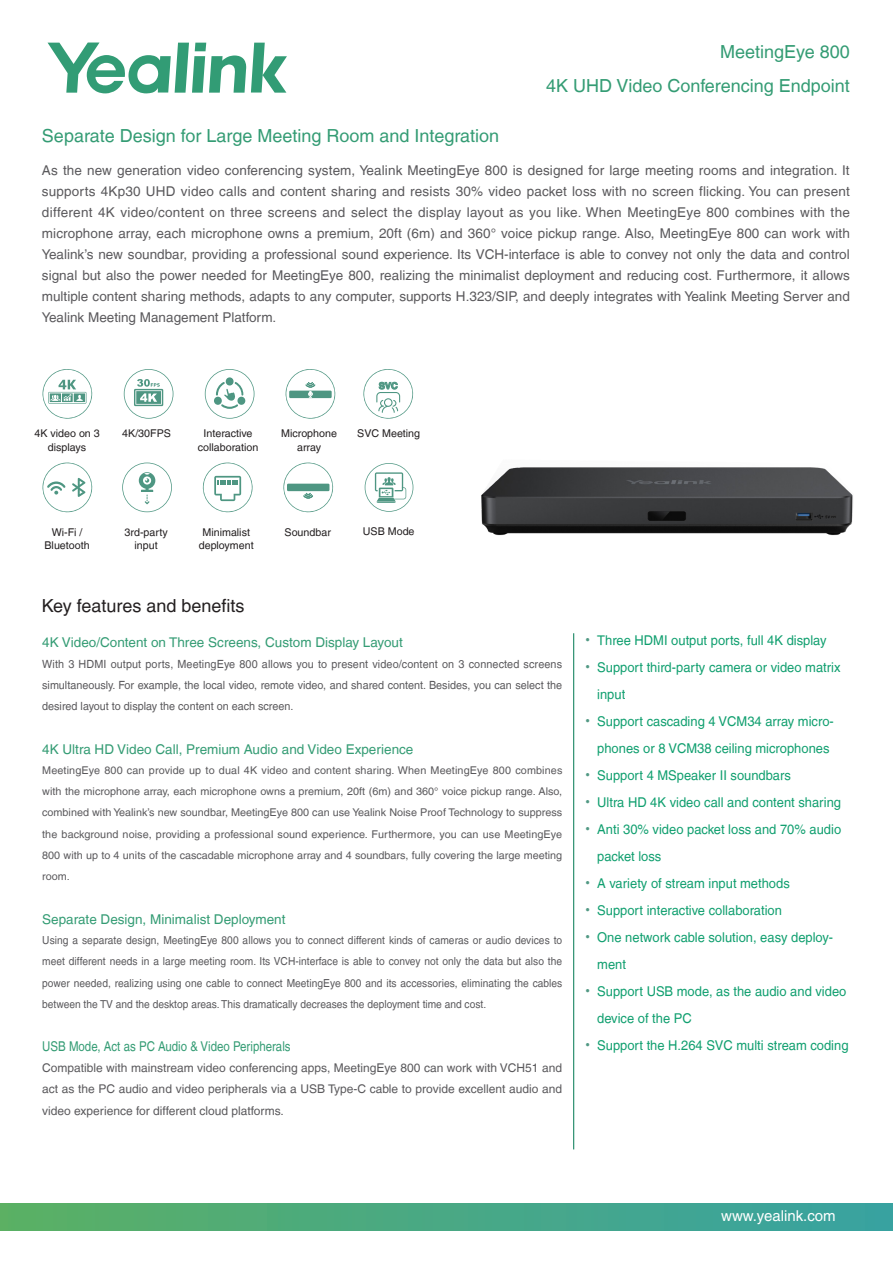
<style>
.page{position:relative;width:893px;height:1263px;background:#fff}
.page>*{position:absolute;margin:0;border:0;box-sizing:border-box;transform-origin:0 0}
.h-机型介绍{font:18px "Helvetica LT";color:#349c74}
.机型名{font:18px "Helvetica LT";color:#349c74}
.h1-key_feature{font:18px "Helvetica LT";color:#231f20}
.t1{font:15px "Helvetica LT";color:#fff}
.机型介绍{font:13.5px/21px "Helvetica LT";color:#5a595c;text-align:justify}
.t2{font:13.5px/27px "Helvetica LT";color:#109f6f;scale:.96 1}
.h2-key_feature{font:13.5px "Helvetica LT";color:#349c74}
.h2-key_feature-2{font:13.5px "Helvetica LT";color:#349c74;scale:.85 1}
.h2-key_feature-3{font:12px/21.3px "Helvetica LT";color:#5a595c;text-align:justify}
.h2-key_feature-4{font:11.25px/21.3px "Helvetica LT";color:#5a595c;text-align:justify;scale:.96 1}
.h2-key_feature-5{font:11.1px/21.3px "Helvetica LT";color:#5a595c;text-align:justify;scale:.92 1}
.h2-key_feature-6{font:10.65px/21.3px "Helvetica LT";color:#5a595c;text-align:justify}
.p-图标{font:10.65px/13.6px "Helvetica LT";color:#231f20;text-align:center}
.t3{font:700 9.15px "Helvetica LT";color:#4e9682}
.s1{font-family:"Microsoft Phags Pa";color:#529984}
</style>
<div class="page">
<svg style="left:48px;top:43px;width:239px;height:50px"></svg>
<div style="left:0;top:1203px;width:893px;height:27px;background:linear-gradient(to right,#5ab065,#38a2a2)"></div>
<hr style="left:573px;top:633px;width:1px;height:516px;background:#007852">
<img style="left:481px;top:467px;width:372px;height:251px">
<svg style="left:43px;top:369px;width:50px;height:50px"></svg>
<svg style="left:285px;top:369px;width:51px;height:50px"></svg>
<svg style="left:43px;top:462px;width:50px;height:50px"></svg>
<svg style="left:205px;top:369px;width:49px;height:50px"></svg>
<svg style="left:283px;top:462px;width:51px;height:50px"></svg>
<svg style="left:122px;top:463px;width:50px;height:49px"></svg>
<svg style="left:202px;top:462px;width:51px;height:50px"></svg>
<svg style="left:124px;top:369px;width:49px;height:50px"></svg>
<svg style="left:365px;top:463px;width:48px;height:49px"></svg>
<svg style="left:363px;top:369px;width:50px;height:50px"></svg>
<p class="机型名" style="left:720px;top:41px;width:131px">MeetingEye 800</p>
<p class="机型名" style="left:546px;top:75px;width:305px">4K UHD Video Conferencing Endpoint</p>
<p class="h-机型介绍" style="left:42px;top:125px;width:459px">Separate Design for Large Meeting Room and Integration</p>
<p class="机型介绍" style="left:42px;top:160px;width:809px">As the new generation video conferencing system, Yealink MeetingEye 800 is designed for large meeting rooms and integration. It supports 4Kp30 UHD video calls and content sharing and resists 30% video packet loss with no screen flicking. You can present different 4K video/content on three screens and select the display layout as you like. When MeetingEye 800 combines with the microphone array, each microphone owns a premium, 20ft (6m) and 360° voice pickup range. Also, MeetingEye 800 can work with Yealink’s new soundbar, providing a professional sound experience. Its VCH-interface is able to convey not only the data and control signal but also the power needed for MeetingEye 800, realizing the minimalist deployment and reducing cost. Furthermore, it allows multiple content sharing methods, adapts to any computer, supports H.323/SIP, and deeply integrates with Yealink Meeting Server and Yealink Meeting Management Platform.</p>
<p class="p-图标" style="left:34px;top:426px;width:67px">4K video on 3 displays</p>
<p class="p-图标" style="left:122px;top:426px;width:50px">4K/30FPS</p>
<p class="p-图标" style="left:198px;top:426px;width:62px">Interactive collaboration</p>
<p class="p-图标" style="left:281px;top:426px;width:57px">Microphone</p>
<p class="p-图标" style="left:297px;top:440px;width:25px">array</p>
<p class="t3" style="left:379px;top:380px;width:20px">SVC</p>
<p class="p-图标" style="left:357px;top:426px;width:65px">SVC Meeting</p>
<p class="p-图标" style="left:45px;top:525px;width:47px">Wi-Fi /<br>Bluetooth</p>
<p class="p-图标" style="left:285px;top:525px;width:48px">Soundbar</p>
<p class="p-图标" style="left:363px;top:524px;width:53px">USB Mode</p>
<p class="p-图标" style="left:125px;top:525px;width:45px">3rd-party</p>
<p class="p-图标" style="left:135px;top:539px;width:25px">input</p>
<p class="p-图标" style="left:202px;top:525px;width:49px">Minimalist</p>
<p class="p-图标" style="left:199px;top:539px;width:56px">deployment</p>
<p class="h1-key_feature" style="left:42px;top:595px;width:204px">Key features and benefits</p>
<p class="h2-key_feature" style="left:42px;top:635px;width:362px">4K Video/Content on Three Screens, Custom Display Layout</p>
<p class="h2-key_feature-4" style="left:42px;top:653px;width:543px">With 3 HDMI output ports, MeetingEye 800 allows you to present video/content on 3 connected screens simultaneously. For example, the local video, remote video, and shared content. Besides, you can select the desired layout to display the content on each screen.</p>
<p class="h2-key_feature" style="left:42px;top:741px;width:373px">4K Ultra HD Video Call, Premium Audio and Video Experience</p>
<p class="h2-key_feature-6" style="left:42px;top:759px;width:522px">MeetingEye 800 can provide up to dual 4K video and content sharing. When MeetingEye 800 combines with the microphone array, each microphone owns a premium, 20ft (6m) and 360° voice pickup range. Also, combined with Yealink’s new soundbar, MeetingEye 800 can use Yealink Noise Proof Technology to suppress the background noise, providing a professional sound experience. Furthermore, you can use MeetingEye 800 with up to 4 units of the cascadable microphone array and 4 soundbars, fully covering the large meeting room.</p>
<p class="h2-key_feature" style="left:42px;top:911px;width:245px">Separate Design, Minimalist Deployment</p>
<p class="h2-key_feature-5" style="left:42px;top:929px;width:567px">Using a separate design, MeetingEye 800 allows you to connect different kinds of cameras or audio devices to meet different needs in a large meeting room. Its VCH-interface is able to convey not only the data but also the power needed, realizing using one cable to connect MeetingEye 800 and its accessories, eliminating the cables between the TV and the desktop areas. This dramatically decreases the deployment time and cost.</p>
<p class="h2-key_feature-2" style="left:42px;top:1039px;width:294px">USB Mode, Act as PC Audio &amp; Video Peripherals</p>
<p class="h2-key_feature-3" style="left:42px;top:1057px;width:521px">Compatible with mainstream video conferencing apps, MeetingEye 800 can work with VCH51 and act as the PC audio and video peripherals via a USB Type-C cable to provide excellent audio and video experience for different cloud platforms.</p>
<p class="t2" style="left:585px;top:626px;width:253px"><span class="s1">•</span> Three HDMI output ports, full 4K display</p>
<p class="t2" style="left:597px;top:653px;width:255px;text-indent:-12px"><span class="s1">•</span> Support third-party camera or video matrix input</p>
<p class="t2" style="left:585px;top:707px;width:260px;text-align:center"><span class="s1">•</span> Support cascading 4 VCM34 array micro&shy;phones or 8 VCM38 ceiling microphones</p>
<p class="t2" style="left:585px;top:761px;width:216px"><span class="s1">•</span> Support 4 MSpeaker II soundbars</p>
<p class="t2" style="left:585px;top:788px;width:268px"><span class="s1">•</span> Ultra HD 4K video call and content sharing</p>
<p class="t2" style="left:597px;top:815px;width:256px;text-indent:-12px"><span class="s1">•</span> Anti 30% video packet loss and 70% audio packet loss</p>
<p class="t2" style="left:585px;top:869px;width:215px"><span class="s1">•</span> A variety of stream input methods</p>
<p class="t2" style="left:585px;top:896px;width:206px"><span class="s1">•</span> Support interactive collaboration</p>
<p class="t2" style="left:597px;top:923px;width:247px;text-indent:-12px"><span class="s1">•</span> One network cable solution, easy deploy&shy;ment</p>
<p class="t2" style="left:597px;top:977px;width:261px;text-indent:-12px"><span class="s1">•</span> Support USB mode, as the audio and video device of the PC</p>
<p class="t2" style="left:585px;top:1031px;width:276px"><span class="s1">•</span> Support the H.264 SVC multi stream coding</p>
<p class="t1" style="left:721px;top:1207px;width:116px">www.yealink.com</p>
</div>
